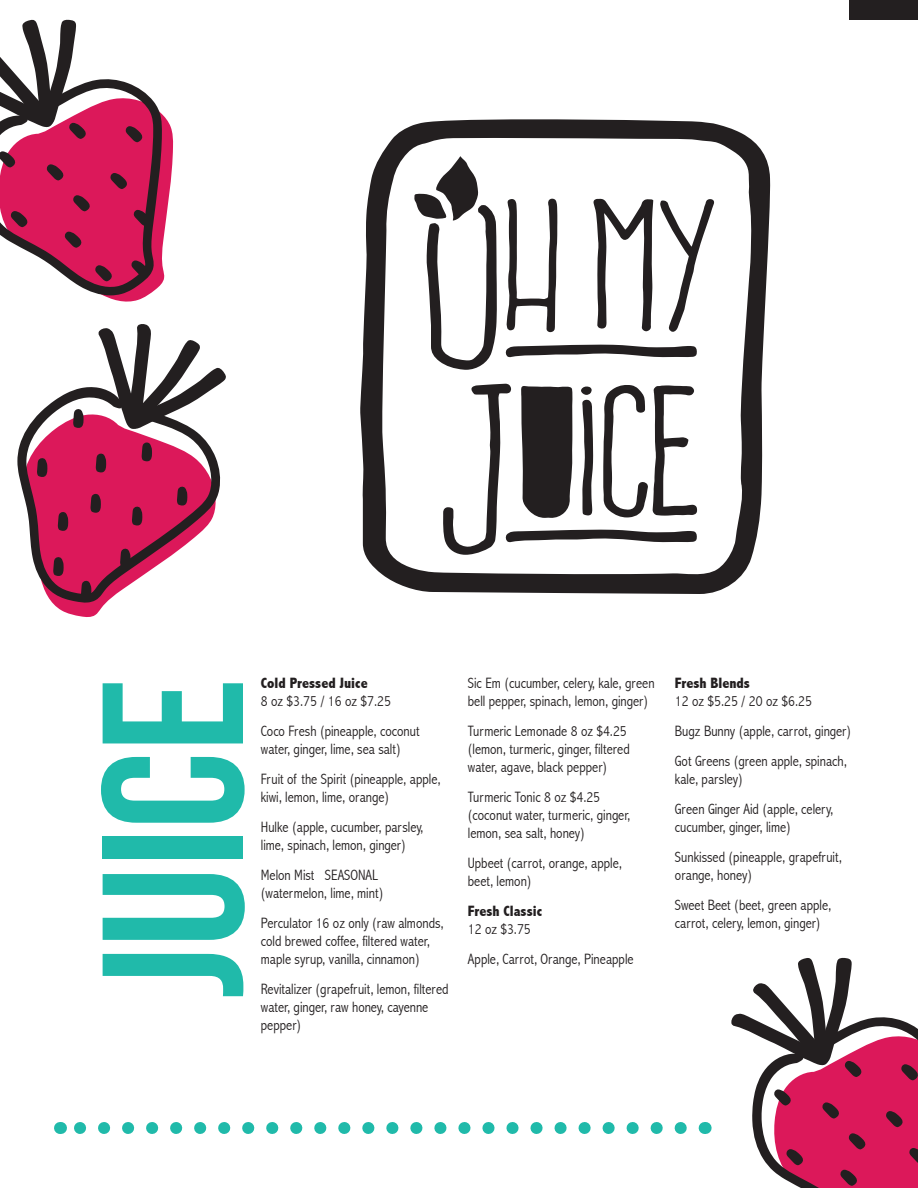
<style>
.page{position:relative;width:918px;height:1188px;background:#fff}
.page>*{position:absolute;margin:0;border:0;box-sizing:border-box;transform-origin:0 0}
.t1{font:200.55px "Bebas Neue";color:#20baaa}
.t2{font:300 condensed 15px/18px "Abadi";color:#231f20}
.t3{font:800 condensed 15px "Abadi";color:#231f20}
</style>
<div class="page">
<svg style="left:0;top:19px;width:173px;height:283px"></svg>
<svg style="left:731px;top:958px;width:187px;height:230px"></svg>
<svg style="left:17px;top:434px;width:7px;height:62px"></svg>
<svg style="left:24px;top:324px;width:202px;height:293px"></svg>
<svg style="left:74px;top:1122px;width:607px;height:12px"></svg>
<svg style="left:705px;top:1122px;width:1px;height:12px"></svg>
<svg style="left:60px;top:1122px;width:1px;height:12px"></svg>
<svg style="left:360px;top:119px;width:411px;height:475px"></svg>
<div style="left:850px;top:0;width:68px;height:20px;background:#231f20"></div>
<p class="t1" style="left:64px;top:998px;width:322px;rotate:-90deg">JUICE</p>
<p class="t3" style="left:261px;top:674px;width:108px">Cold Pressed Juice</p>
<p class="t2" style="left:261px;top:692px;width:132px">8 oz $3.75 / 16 oz $7.25</p>
<p class="t2" style="left:261px;top:722px;width:160px">Coco Fresh (pineapple, coconut water, ginger, lime, sea salt)</p>
<p class="t2" style="left:261px;top:770px;width:181px">Fruit of the Spirit (pineapple, apple, kiwi, lemon, lime, orange)</p>
<p class="t2" style="left:261px;top:818px;width:164px">Hulke (apple, cucumber, parsley, lime, spinach, lemon, ginger)</p>
<p class="t2" style="left:261px;top:866px;width:119px">Melon Mist SEASONAL</p>
<p class="t2" style="left:261px;top:884px;width:124px">(watermelon, lime, mint)</p>
<p class="t2" style="left:261px;top:914px;width:184px">Perculator 16 oz only (raw almonds, cold brewed coffee, filtered water, maple syrup, vanilla, cinnamon)</p>
<p class="t2" style="left:261px;top:980px;width:189px">Revitalizer (grapefruit, lemon, filtered water, ginger, raw honey, cayenne pepper)</p>
<p class="t2" style="left:468px;top:674px;width:188px">Sic Em (cucumber, celery, kale, green bell pepper, spinach, lemon, ginger)</p>
<p class="t2" style="left:468px;top:722px;width:160px">Turmeric Lemonade 8 oz $4.25</p>
<p class="t2" style="left:468px;top:740px;width:163px">(lemon, turmeric, ginger, filtered water, agave, black pepper)</p>
<p class="t2" style="left:468px;top:788px;width:134px">Turmeric Tonic 8 oz $4.25</p>
<p class="t2" style="left:468px;top:806px;width:164px">(coconut water, turmeric, ginger, lemon, sea salt, honey)</p>
<p class="t2" style="left:468px;top:854px;width:156px">Upbeet (carrot, orange, apple, beet, lemon)</p>
<p class="t3" style="left:468px;top:902px;width:76px">Fresh Classic</p>
<p class="t2" style="left:468px;top:920px;width:64px">12 oz $3.75</p>
<p class="t2" style="left:468px;top:950px;width:167px">Apple, Carrot, Orange, Pineapple</p>
<p class="t3" style="left:675px;top:674px;width:77px">Fresh Blends</p>
<p class="t2" style="left:675px;top:692px;width:138px">12 oz $5.25 / 20 oz $6.25</p>
<p class="t2" style="left:675px;top:722px;width:178px">Bugz Bunny (apple, carrot, ginger)</p>
<p class="t2" style="left:675px;top:752px;width:174px">Got Greens (green apple, spinach, kale, parsley)</p>
<p class="t2" style="left:675px;top:800px;width:160px">Green Ginger Aid (apple, celery, cucumber, ginger, lime)</p>
<p class="t2" style="left:675px;top:848px;width:168px">Sunkissed (pineapple, grapefruit, orange, honey)</p>
<p class="t2" style="left:675px;top:896px;width:158px">Sweet Beet (beet, green apple, carrot, celery, lemon, ginger)</p>
</div>
